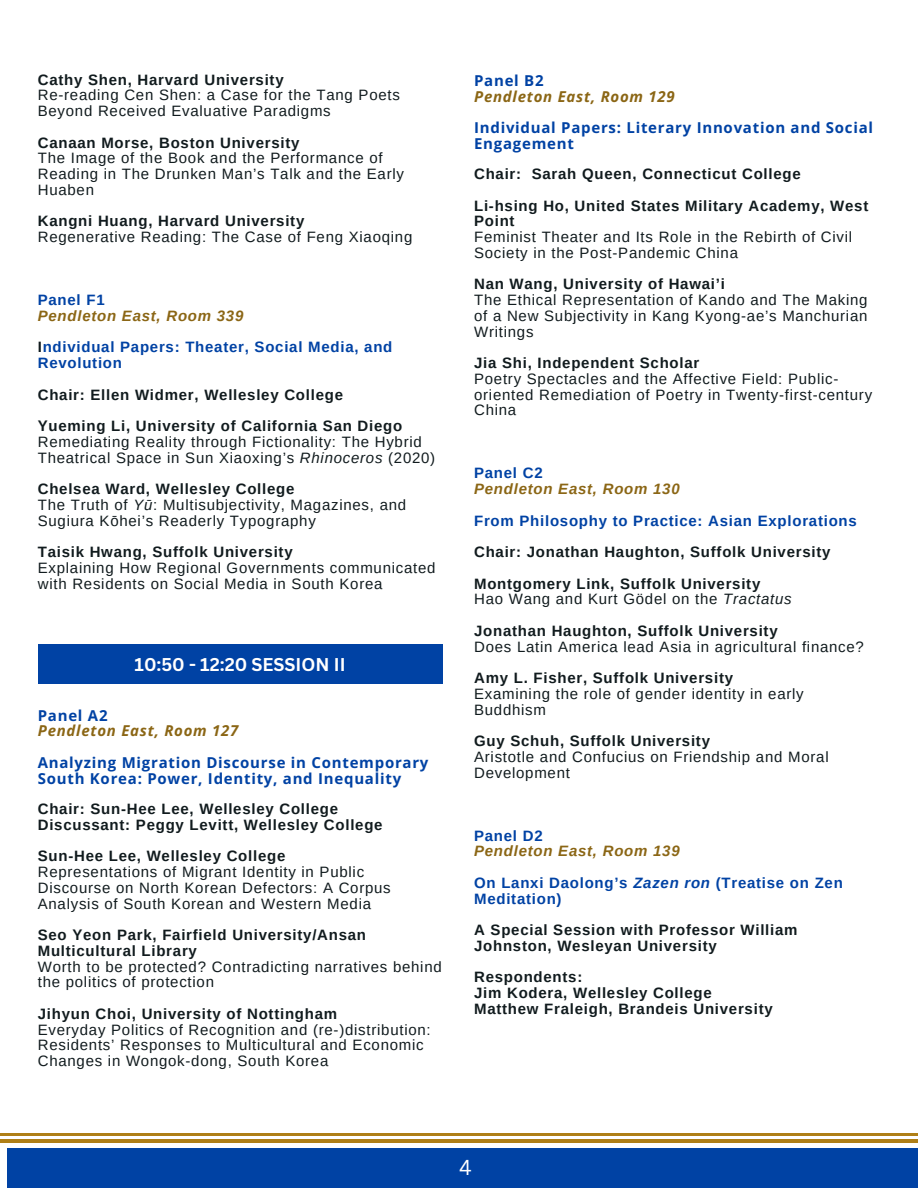
<style>
.page{position:relative;width:918px;height:1188px;background:#fff}
.page>*{position:absolute;margin:0;border:0;box-sizing:border-box;transform-origin:0 0}
.t1{font:21px "Canva Sans";color:#fff}
.t2{font:700 18px "Canva Sans";color:#fff}
.t3{font:15px/15.8px "Arimo";letter-spacing:.05em;color:#111b1e}
.t4{font:700 15px/15.8px "Arimo";letter-spacing:.05em;color:#111b1e}
.t5{font:700 15px/15.8px "Arimo";letter-spacing:.05em;color:#0042a4}
.t6{font:700 15px/15.8px "Open Sans";letter-spacing:.05em;color:#0042a4}
.t7{font:italic 700 15px "Arimo";letter-spacing:.05em;color:#8b6615}
.t8{font:italic 700 15px "Open Sans";letter-spacing:.05em;color:#8b6615}
.s1{color:#111b1e}
.s2{font-style:italic}
</style>
<div class="page">
<div style="left:7px;top:1148px;width:911px;height:40px;background:#0042a4"></div>
<hr style="left:0;top:1133px;width:918px;height:2px;background:#af7f17">
<hr style="left:0;top:1139px;width:918px;height:3px;background:#af7f17">
<div style="left:38px;top:644px;width:405px;height:40px;background:#0042a4"></div>
<p class="t4" style="left:38px;top:72px;width:247px">Cathy Shen, Harvard University</p>
<p class="t3" style="left:38px;top:87px;width:364px">Re-reading Cen Shen: a Case for the Tang Poets<br>Beyond Received Evaluative Paradigms</p>
<p class="t4" style="left:38px;top:135px;width:263px">Canaan Morse, Boston University</p>
<p class="t3" style="left:38px;top:150px;width:368px">The Image of the Book and the Performance of<br>Reading in The Drunken Man’s Talk and the Early<br>Huaben</p>
<p class="t4" style="left:38px;top:213px;width:268px">Kangni Huang, Harvard University</p>
<p class="t3" style="left:38px;top:229px;width:376px">Regenerative Reading: The Case of Feng Xiaoqing</p>
<p class="t5" style="left:38px;top:292px;width:68px">Panel F1</p>
<p class="t7" style="left:38px;top:307px;width:207px">Pendleton East, Room 339</p>
<p class="t5" style="left:38px;top:339px;width:356px"><span class="s1">I</span>ndividual Papers: Theater, Social Media, and<br>Revolution</p>
<p class="t4" style="left:38px;top:387px;width:307px">Chair: Ellen Widmer, Wellesley College</p>
<p class="t4" style="left:38px;top:418px;width:366px">Yueming Li, University of California San Diego</p>
<p class="t3" style="left:38px;top:434px;width:399px">Remediating Reality through Fictionality: The Hybrid<br>Theatrical Space in Sun Xiaoxing’s <span class="s2">Rhinoceros</span> (2020)</p>
<p class="t4" style="left:38px;top:481px;width:258px">Chelsea Ward, Wellesley College</p>
<p class="t3" style="left:38px;top:497px;width:370px">The Truth of <span class="s2">Yū</span>: Multisubjectivity, Magazines, and<br>Sugiura Kōhei’s Readerly Typography</p>
<p class="t4" style="left:38px;top:544px;width:256px">Taisik Hwang, Suffolk University</p>
<p class="t3" style="left:38px;top:560px;width:399px">Explaining How Regional Governments communicated with Residents on Social Media in South Korea</p>
<p class="t2" style="left:135px;top:652px;width:213px">10:50 - 12:20 SESSION II</p>
<p class="t6" style="left:38px;top:707px;width:71px">Panel A2</p>
<p class="t8" style="left:38px;top:720px;width:202px">Pendleton East, Room 127</p>
<p class="t6" style="left:38px;top:754px;width:392px">Analyzing Migration Discourse in Contemporary<br>South Korea: Power, Identity, and Inequality</p>
<p class="t4" style="left:38px;top:801px;width:302px">Chair: Sun-Hee Lee, Wellesley College</p>
<p class="t4" style="left:38px;top:817px;width:346px">Discussant: Peggy Levitt, Wellesley College</p>
<p class="t4" style="left:38px;top:848px;width:249px">Sun-Hee Lee, Wellesley College</p>
<p class="t3" style="left:38px;top:864px;width:355px">Representations of Migrant Identity in Public<br>Discourse on North Korean Defectors: A Corpus<br>Analysis of South Korean and Western Media</p>
<p class="t4" style="left:38px;top:927px;width:330px">Seo Yeon Park, Fairfield University/Ansan<br>Multicultural Library</p>
<p class="t3" style="left:38px;top:958px;width:405px">Worth to be protected? Contradicting narratives behind the politics of protection</p>
<p class="t4" style="left:38px;top:1006px;width:301px">Jihyun Choi, University of Nottingham</p>
<p class="t3" style="left:38px;top:1021px;width:395px">Everyday Politics of Recognition and (re-)distribution:<br>Residents’ Responses to Multicultural and Economic<br>Changes in Wongok-dong, South Korea</p>
<p class="t6" style="left:474px;top:72px;width:71px">Panel B2</p>
<p class="t8" style="left:474px;top:85px;width:202px">Pendleton East, Room 129</p>
<p class="t6" style="left:474px;top:119px;width:401px">Individual Papers: Literary Innovation and Social<br>Engagement</p>
<p class="t4" style="left:474px;top:166px;width:328px">Chair: Sarah Queen, Connecticut College</p>
<p class="t4" style="left:474px;top:198px;width:396px">Li-hsing Ho, United States Military Academy, West<br>Point</p>
<p class="t3" style="left:474px;top:229px;width:380px">Feminist Theater and Its Role in the Rebirth of Civil<br>Society in the Post-Pandemic China</p>
<p class="t4" style="left:474px;top:276px;width:252px">Nan Wang, University of Hawai’i</p>
<p class="t3" style="left:474px;top:292px;width:395px;text-align:justify">The Ethical Representation of Kando and The Making of a New Subjectivity in Kang Kyong-ae’s Manchurian Writings</p>
<p class="t4" style="left:474px;top:355px;width:227px">Jia Shi, Independent Scholar</p>
<p class="t3" style="left:474px;top:371px;width:400px">Poetry Spectacles and the Affective Field: Public&shy;oriented Remediation of Poetry in Twenty-first-century<br>China</p>
<p class="t5" style="left:474px;top:465px;width:70px">Panel C2</p>
<p class="t7" style="left:474px;top:481px;width:207px">Pendleton East, Room 130</p>
<p class="t5" style="left:474px;top:513px;width:384px">From Philosophy to Practice: Asian Explorations</p>
<p class="t4" style="left:474px;top:544px;width:358px">Chair: Jonathan Haughton, Suffolk University</p>
<p class="t4" style="left:474px;top:576px;width:288px">Montgomery Link, Suffolk University</p>
<p class="t3" style="left:474px;top:591px;width:319px">Hao Wang and Kurt Gödel on the <span class="s2">Tractatus</span></p>
<p class="t4" style="left:474px;top:623px;width:305px">Jonathan Haughton, Suffolk University</p>
<p class="t3" style="left:474px;top:639px;width:391px">Does Latin America lead Asia in agricultural finance?</p>
<p class="t4" style="left:474px;top:670px;width:260px">Amy L. Fisher, Suffolk University</p>
<p class="t3" style="left:474px;top:686px;width:331px">Examining the role of gender identity in early<br>Buddhism</p>
<p class="t4" style="left:474px;top:733px;width:237px">Guy Schuh, Suffolk University</p>
<p class="t3" style="left:474px;top:749px;width:356px">Aristotle and Confucius on Friendship and Moral<br>Development</p>
<p class="t5" style="left:474px;top:828px;width:70px">Panel D2</p>
<p class="t7" style="left:474px;top:843px;width:207px">Pendleton East, Room 139</p>
<p class="t5" style="left:474px;top:875px;width:370px">On Lanxi Daolong’s <span class="s2">Zazen ron</span> (Treatise on Zen<br>Meditation)</p>
<p class="t4" style="left:474px;top:922px;width:325px">A Special Session with Professor William<br>Johnston, Wesleyan University</p>
<p class="t4" style="left:474px;top:969px;width:110px">Respondents:</p>
<p class="t4" style="left:474px;top:985px;width:239px">Jim Kodera, Wellesley College</p>
<p class="t4" style="left:474px;top:1001px;width:300px">Matthew Fraleigh, Brandeis University</p>
<p class="t1" style="left:459px;top:1152px;width:14px">4</p>
</div>
